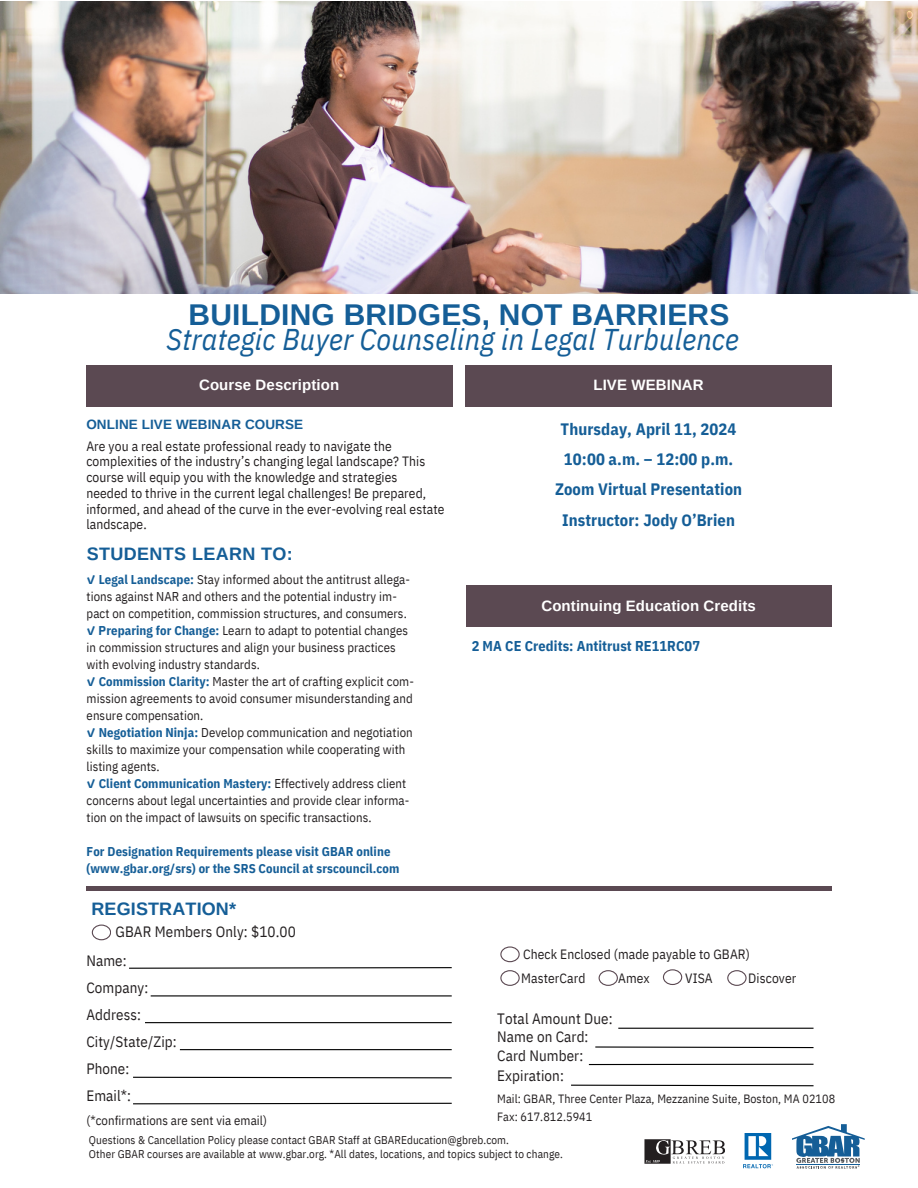
<style>
.page{position:relative;width:918px;height:1188px;background:#fff}
.page>*{position:absolute;margin:0;border:0;box-sizing:border-box;transform-origin:0 0}
.t1{font:italic 30px/24.8px "IBM Plex Sans Cond";letter-spacing:.005em;color:#155e97;text-align:center}
.t2{font:700 18px "Arimo";letter-spacing:.02em;color:#155e97}
.t3{font:700 16.5px/30.3px "IBM Plex Sans Cond";letter-spacing:.005em;color:#155e97;text-align:center}
.t4{font:15px/27px "IBM Plex Sans Cond";letter-spacing:.005em;color:#231f20}
.t5{font:700 15px "Arimo";letter-spacing:.01em;color:#fff}
.t6{font:700 14.25px "IBM Plex Sans Cond";letter-spacing:.005em;color:#155e97}
.t7{font:13.5px "IBM Plex Sans Cond";letter-spacing:.005em;color:#231f20}
.t8{font:700 13.5px "Arimo";letter-spacing:.01em;color:#155e97}
.t9{font:12.75px/17px "IBM Plex Sans Cond";letter-spacing:.005em;color:#231f20}
.t10{font:700 12.75px/17px "IBM Plex Sans Cond";letter-spacing:.005em;color:#155e97}
.t11{font:12px "IBM Plex Sans Cond";letter-spacing:.005em;color:#231f20}
.t12{font:11.25px "IBM Plex Sans Cond";letter-spacing:.005em;color:#231f20}
.s1{font-family:"Arimo";font-weight:700;font-style:normal}
.s2{font-weight:700;color:#155e97}
</style>
<div class="page">
<div style="left:86px;top:886px;width:746px;height:5px;background:#5b4952"></div>
<div style="left:466px;top:365px;width:365px;height:41px;background:#5b4952"></div>
<div style="left:87px;top:365px;width:365px;height:41px;background:#5b4952"></div>
<div style="left:466px;top:586px;width:365px;height:41px;background:#5b4952"></div>
<img style="left:0;top:1px;width:918px;height:293px">
<svg style="left:644px;top:1139px;width:81px;height:25px"></svg>
<svg style="left:743px;top:1133px;width:30px;height:35px"></svg>
<svg style="left:792px;top:1124px;width:73px;height:45px"></svg>
<svg style="left:92px;top:925px;width:19px;height:15px"></svg>
<hr style="left:145px;top:1022px;width:307px;height:1px;background:#000">
<hr style="left:151px;top:995px;width:301px;height:1px;background:#000">
<hr style="left:180px;top:1049px;width:272px;height:1px;background:#000">
<svg style="left:133px;top:1076px;width:319px;height:3px"></svg>
<svg style="left:133px;top:1102px;width:319px;height:3px"></svg>
<hr style="left:618px;top:1028px;width:196px;height:1px;background:#000">
<svg style="left:595px;top:1046px;width:219px;height:3px"></svg>
<hr style="left:589px;top:1064px;width:225px;height:1px;background:#000">
<svg style="left:571px;top:1084px;width:243px;height:3px"></svg>
<svg style="left:500px;top:946px;width:19px;height:16px"></svg>
<svg style="left:129px;top:967px;width:323px;height:2px"></svg>
<svg style="left:500px;top:970px;width:19px;height:16px"></svg>
<svg style="left:599px;top:970px;width:19px;height:16px"></svg>
<svg style="left:663px;top:969px;width:19px;height:16px"></svg>
<svg style="left:727px;top:970px;width:19px;height:16px"></svg>
<h1 class="t1" style="left:167px;top:302px;width:574px"><span class="s1">BUILDING BRIDGES, NOT BARRIERS<br></span>Strategic Buyer Counseling in Legal Turbulence</h1>
<p class="t5" style="left:199px;top:377px;width:142px">Course Description</p>
<p class="t5" style="left:593px;top:377px;width:112px">LIVE WEBINAR</p>
<h5 class="t8" style="left:86px;top:417px;width:218px">ONLINE LIVE WEBINAR COURSE</h5>
<h4 class="t7" style="left:86px;top:437px;width:307px">Are you a real estate professional ready to navigate the</h4>
<p class="t7" style="left:86px;top:453px;width:340px">complexities of the industry’s changing legal landscape? This</p>
<p class="t7" style="left:86px;top:468px;width:313px">course will equip you with the knowledge and strategies</p>
<p class="t7" style="left:86px;top:484px;width:341px">needed to thrive in the current legal challenges! Be prepared,</p>
<p class="t7" style="left:86px;top:500px;width:360px">informed, and ahead of the curve in the ever-evolving real estate</p>
<p class="t7" style="left:86px;top:516px;width:62px">landscape.</p>
<p class="t2" style="left:87px;top:544px;width:208px">STUDENTS LEARN TO:</p>
<p class="t9" style="left:87px;top:571px;width:325px"><span class="s2">✓ Legal Landscape:</span> Stay informed about the antitrust allega&shy;tions against NAR and others and the potential industry im-</p>
<p class="t9" style="left:87px;top:605px;width:322px">pact on competition, commission structures, and consumers.</p>
<p class="t9" style="left:87px;top:622px;width:323px"><span class="s2">✓ Preparing for Change:</span> Learn to adapt to potential changes</p>
<p class="t9" style="left:87px;top:639px;width:311px">in commission structures and align your business practices</p>
<h5 class="t9" style="left:87px;top:656px;width:175px">with evolving industry standards.</h5>
<h5 class="t9" style="left:87px;top:673px;width:329px;text-align:justify"><span class="s2">✓ Commission Clarity:</span> Master the art of crafting explicit com&shy;mission agreements to avoid consumer misunderstanding and ensure compensation.</h5>
<h2 class="t9" style="left:87px;top:724px;width:328px"><span class="s2">✓ Negotiation Ninja:</span> Develop communication and negotiation skills to maximize your compensation while cooperating with listing agents.</h2>
<h6 class="t9" style="left:87px;top:775px;width:324px"><span class="s2">✓ Client Communication Mastery:</span> Effectively address client concerns about legal uncertainties and provide clear informa&shy;tion on the impact of lawsuits on specific transactions.</h6>
<h6 class="t10" style="left:87px;top:843px;width:314px">For Designation Requirements please visit GBAR online (www.gbar.org/srs) or the SRS Council at srscouncil.com</h6>
<p class="t2" style="left:92px;top:899px;width:146px">REGISTRATION*</p>
<h2 class="t4" style="left:116px;top:918px;width:182px">GBAR Members Only: $10.00</h2>
<p class="t4" style="left:86px;top:947px;width:92px">Name:<br>Company:<br>Address:<br>City/State/Zip:<br>Phone:<br>Email*:</p>
<h6 class="t9" style="left:86px;top:1112px;width:182px">(*confirmations are sent via email)</h6>
<h3 class="t3" style="left:555px;top:413px;width:189px">Thursday, April 11, 2024<br>10:00 a.m. – 12:00 p.m.<br>Zoom Virtual Presentation<br>Instructor: Jody O’Brien</h3>
<p class="t5" style="left:541px;top:597px;width:216px">Continuing Education Credits</p>
<h6 class="t6" style="left:472px;top:636px;width:230px">2 MA CE Credits: Antitrust RE11RC07</h6>
<p class="t7" style="left:523px;top:945px;width:228px">Check Enclosed (made payable to GBAR)</p>
<p class="t7" style="left:521px;top:969px;width:66px">MasterCard</p>
<p class="t7" style="left:618px;top:969px;width:33px">Amex</p>
<p class="t7" style="left:685px;top:969px;width:29px">VISA</p>
<p class="t7" style="left:748px;top:969px;width:49px">Discover</p>
<p class="t4" style="left:497px;top:1009px;width:117px;line-height:19.2px">Total Amount Due:<br>Name on Card:<br>Card Number:<br>Expiration:</p>
<h6 class="t11" style="left:497px;top:1091px;width:340px">Mail: GBAR, Three Center Plaza, Mezzanine Suite, Boston, MA 02108</h6>
<p class="t11" style="left:497px;top:1109px;width:97px">Fax: 617.812.5941</p>
<p class="t12" style="left:89px;top:1133px;width:422px">Questions &amp; Cancellation Policy please contact GBAR Staff at GBAREducation@gbreb.com.</p>
<p class="t12" style="left:89px;top:1147px;width:475px">Other GBAR courses are available at www.gbar.org. *All dates, locations, and topics subject to change.</p>
</div>
